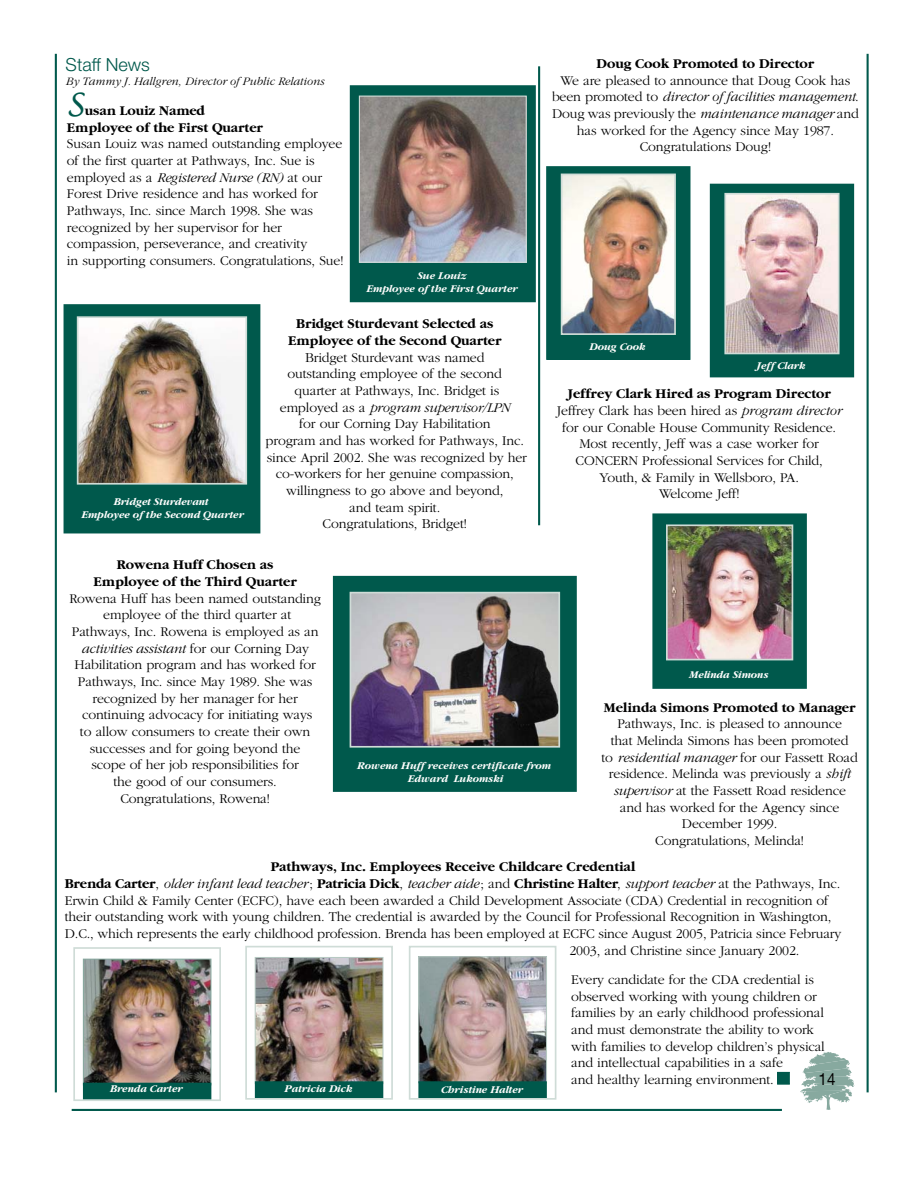
<style>
.page{position:relative;width:918px;height:1188px;background:#fff}
.page>*{position:absolute;margin:0;border:0;box-sizing:border-box;transform-origin:0 0}
.t1{font:300 18px "Helvetica Neue";color:#00594c}
.t2{font:16.65px "Helvetica Neue";color:#010000;scale:.91 1}
.t3{font:300 13.95px/16.6px "Garamond";letter-spacing:-.01em;color:#010000;text-align:center}
.t4{font:700 13.95px/16.6px "Garamond";color:#010000;text-align:center}
.t5{font:italic 300 13.95px "Garamond";letter-spacing:-.01em;color:#010000}
.t6{font:italic 300 11.85px "Garamond";color:#010000}
.t7{font:italic 700 10.8px/12.9px "Garamond";letter-spacing:-.01em;color:#fffffe;text-align:center}
.s1{font-family:"Lucida Handwriting";font-weight:400;font-style:italic;font-size:30.6px;color:#00594c}
.s2{font-style:italic}
.s3{font-weight:700}
.s4{font-weight:700;font-style:normal}
.s5{font-style:normal}
</style>
<div class="page">
<hr style="left:72px;top:1109px;width:710px;height:2px;background:#00594c">
<svg style="left:800px;top:1052px;width:55px;height:58px"></svg>
<div style="left:778px;top:1072px;width:11px;height:12px;background:#00594c"></div>
<div style="left:777px;top:1072px;width:13px;height:12px;border:1px solid #00594c"></div>
<hr style="left:55px;top:54px;width:2px;height:1038px;background:#00594c">
<hr style="left:538px;top:66px;width:2px;height:459px;background:#00594c">
<hr style="left:867px;top:54px;width:2px;height:1038px;background:#00594c">
<img style="left:73px;top:945px;width:484px;height:156px">
<div style="left:351px;top:86px;width:184px;height:215px;background:#00594c"></div>
<div style="left:350px;top:85px;width:186px;height:217px;border:2px solid #00594c"></div>
<img style="left:361px;top:98px;width:164px;height:163px">
<div style="left:359px;top:96px;width:168px;height:167px;border:1px solid #cfdcd7"></div>
<div style="left:334px;top:577px;width:242px;height:214px;background:#00594c"></div>
<div style="left:333px;top:576px;width:244px;height:216px;border:2px solid #00594c"></div>
<div style="left:65px;top:305px;width:194px;height:228px;background:#00594c"></div>
<div style="left:64px;top:304px;width:196px;height:229px;border:2px solid #00594c"></div>
<img style="left:80px;top:319px;width:164px;height:163px">
<div style="left:77px;top:316px;width:170px;height:169px;border:2px solid #cfdcd7"></div>
<div style="left:711px;top:185px;width:142px;height:192px;background:#00594c"></div>
<div style="left:710px;top:184px;width:144px;height:193px;border:2px solid #00594c"></div>
<img style="left:727px;top:196px;width:110px;height:155px">
<div style="left:724px;top:193px;width:116px;height:161px;border:2px solid #cfdcd7"></div>
<div style="left:547px;top:167px;width:143px;height:192px;background:#00594c"></div>
<div style="left:546px;top:166px;width:144px;height:194px;border:2px solid #00594c"></div>
<img style="left:564px;top:177px;width:109px;height:155px">
<div style="left:561px;top:174px;width:115px;height:161px;border:2px solid #cfdcd7"></div>
<div style="left:653px;top:514px;width:153px;height:174px;background:#00594c"></div>
<div style="left:652px;top:513px;width:155px;height:176px;border:2px solid #00594c"></div>
<img style="left:353px;top:595px;width:204px;height:150px">
<div style="left:350px;top:592px;width:210px;height:156px;border:2px solid #cfdcd7"></div>
<img style="left:669px;top:527px;width:121px;height:130px">
<div style="left:666px;top:524px;width:127px;height:136px;border:2px solid #cfdcd7"></div>
<p class="t1" style="left:66px;top:58px;width:86px">Staff News</p>
<p class="t6" style="left:66px;top:77px;width:260px">By Tammy J. Hallgren, Director of Public Relations</p>
<p class="t4" style="left:67px;top:103px;width:198px;text-align:left"><span class="s1">S</span>usan Louiz Named<br>Employee of the First Quarter</p>
<p class="t3" style="left:67px;top:137px;width:278px;text-align:left">Susan Louiz was named outstanding employee of the first quarter at Pathways, Inc. Sue is employed as a <span class="s2">Registered Nurse (RN)</span> at our Forest Drive residence and has worked for Pathways, Inc. since March 1998. She was recognized by her supervisor for her compassion, perseverance, and creativity<br>in supporting consumers. Congratulations, Sue!</p>
<p class="t7" style="left:367px;top:270px;width:153px">Sue Louiz<br>Employee of the First Quarter</p>
<p class="t7" style="left:82px;top:496px;width:164px">Bridget Sturdevant<br>Employee of the Second Quarter</p>
<p class="t4" style="left:288px;top:317px;width:215px">Bridget Sturdevant Selected as<br>Employee of the Second Quarter</p>
<p class="t3" style="left:266px;top:350px;width:263px">Bridget Sturdevant was named<br>outstanding employee of the second<br>quarter at Pathways, Inc. Bridget is employed as a <span class="s2">program supervisor/LPN<br></span>for our Corning Day Habilitation<br>program and has worked for Pathways, Inc. since April 2002. She was recognized by her co-workers for her genuine compassion, willingness to go above and beyond,<br>and team spirit.<br>Congratulations, Bridget!</p>
<p class="t4" style="left:596px;top:56px;width:219px">Doug Cook Promoted to Director</p>
<p class="t3" style="left:552px;top:73px;width:308px">We are pleased to announce that Doug Cook has been promoted to <span class="s2">director of facilities management</span>.<br>Doug was previously the <span class="s2">maintenance manager</span> and has worked for the Agency since May 1987.<br>Congratulations Doug!</p>
<p class="t7" style="left:590px;top:341px;width:58px">Doug Cook</p>
<p class="t7" style="left:758px;top:360px;width:50px">Jeff Clark</p>
<p class="t3" style="left:557px;top:387px;width:286px"><span class="s3">Jeffrey Clark Hired as Program Director </span>Jeffrey Clark has been hired as <span class="s2">program director </span>for our Conable House Community Residence.<br>Most recently, Jeff was a case worker for CONCERN Professional Services for Child, Youth, &amp; Family in Wellsboro, PA.<br>Welcome Jeff!</p>
<p class="t4" style="left:94px;top:558px;width:205px">Rowena Huff Chosen as<br>Employee of the Third Quarter</p>
<p class="t3" style="left:69px;top:591px;width:253px">Rowena Huff has been named outstanding employee of the third quarter at<br>Pathways, Inc. Rowena is employed as an <span class="s2">activities assistant</span> for our Corning Day Habilitation program and has worked for Pathways, Inc. since May 1989. She was recognized by her manager for her continuing advocacy for initiating ways<br>to allow consumers to create their own successes and for going beyond the<br>scope of her job responsibilities for<br>the good of our consumers.<br>Congratulations, Rowena!</p>
<p class="t7" style="left:358px;top:760px;width:195px">Rowena Huff receives certificate from<br>Edward Lukomski</p>
<p class="t7" style="left:690px;top:669px;width:81px">Melinda Simons</p>
<p class="t4" style="left:604px;top:700px;width:253px">Melinda Simons Promoted to Manager</p>
<p class="t3" style="left:602px;top:717px;width:258px">Pathways, Inc. is pleased to announce<br>that Melinda Simons has been promoted<br>to <span class="s2">residential manager</span> for our Fassett Road residence. Melinda was previously a <span class="s2">shift supervisor</span> at the Fassett Road residence and has worked for the Agency since December 1999.<br>Congratulations, Melinda!</p>
<p class="t4" style="left:271px;top:860px;width:366px">Pathways, Inc. Employees Receive Childcare Credential</p>
<p class="t5" style="left:65px;top:878px;width:777px"><span class="s4">Brenda Carter</span><span class="s5">,</span> older infant lead teacher<span class="s5">;</span> <span class="s4">Patricia Dick</span><span class="s5">,</span> teacher aide<span class="s5">; and</span> <span class="s4">Christine Halter</span><span class="s5">,</span> support teacher <span class="s5">at the Pathways, Inc.</span></p>
<p class="t3" style="left:65px;top:893px;width:765px">Erwin Child &amp; Family Center (ECFC), have each been awarded a Child Development Associate (CDA) Credential in recognition of</p>
<p class="t3" style="left:65px;top:910px;width:768px">their outstanding work with young children. The credential is awarded by the Council for Professional Recognition in Washington,</p>
<p class="t3" style="left:65px;top:926px;width:778px">D.C., which represents the early childhood profession. Brenda has been employed at ECFC since August 2005, Patricia since February</p>
<p class="t3" style="left:569px;top:943px;width:231px">2003, and Christine since January 2002.</p>
<p class="t3" style="left:571px;top:972px;width:255px;text-align:left">Every candidate for the CDA credential is observed working with young children or families by an early childhood professional and must demonstrate the ability to work with families to develop children’s physical and intellectual capabilities in a safe<br>and healthy learning environment.</p>
<p class="t2" style="left:819px;top:1073px;width:20px">14</p>
<p class="t7" style="left:111px;top:1083px;width:74px">Brenda Carter</p>
<p class="t7" style="left:285px;top:1083px;width:69px">Patricia Dick</p>
<p class="t7" style="left:442px;top:1084px;width:84px">Christine Halter</p>
</div>
